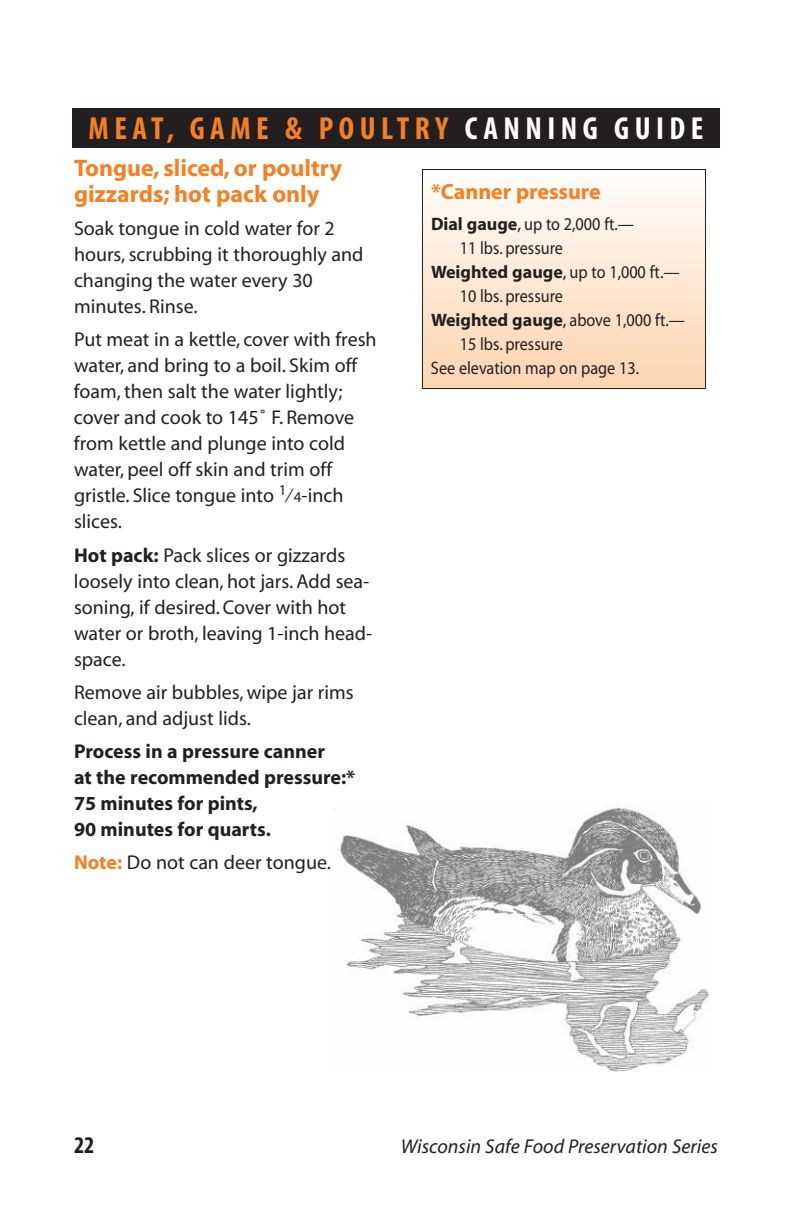
<style>
.page{position:relative;width:792px;height:1224px;background:#fff}
.page>*{position:absolute;margin:0;border:0;box-sizing:border-box;transform-origin:0 0}
.t1{font:700 condensed 32px "Myriad";letter-spacing:.17em;color:#f57f21}
.t2{font:700 24px/26px "Myriad";color:#f57f21}
.t3{font:700 condensed 24px "Myriad";color:#231f20}
.t4{font:700 22px "Myriad";color:#f57f21}
.t5{font:20px/26px "Myriad";color:#231f20}
.t6{font:700 20px/26px "Myriad";color:#231f20}
.t7{font:italic 20px "Myriad";color:#231f20}
.t8{font:18px "Myriad";color:#231f20}
.t9{font:18px "Myriad";color:#231f20;scale:.9 1}
.s1{color:#fff}
.s2{font-size:15px}
.s3{font-weight:700}
.s4{font-weight:700;color:#f57f21}
</style>
<div class="page">
<div style="left:72px;top:108px;width:648px;height:39px;background:#231f20"></div>
<img style="left:332px;top:805px;width:377px;height:267px">
<div style="left:422px;top:170px;width:284px;height:218px;background:linear-gradient(to bottom,#fefefc,#fdd4b0)"></div>
<div style="left:422px;top:169px;width:284px;height:220px;border:1px solid #231f20"></div>
<h1 class="t1" style="left:89px;top:117px;width:616px">MEAT, GAME &amp; POULTRY <span class="s1">CANNING GUIDE</span></h1>
<p class="t2" style="left:74px;top:157px;width:269px">Tongue, sliced, or poultry gizzards; hot pack only</p>
<p class="t5" style="left:74px;top:217px;width:291px">Soak tongue in cold water for 2 hours, scrubbing it thoroughly and changing the water every 30 minutes. Rinse.</p>
<p class="t5" style="left:74px;top:328px;width:304px">Put meat in a kettle, cover with fresh water, and bring to a boil. Skim off foam, then salt the water lightly; cover and cook to 145˚ F. Remove from kettle and plunge into cold water, peel off skin and trim off gristle. Slice tongue into <sup>1</sup>⁄<span class="s2">4</span>-inch slices.</p>
<p class="t5" style="left:74px;top:544px;width:300px"><span class="s3">Hot pack:</span> Pack slices or gizzards loosely into clean, hot jars. Add sea&shy;soning, if desired. Cover with hot water or broth, leaving 1-inch head&shy;space.</p>
<p class="t5" style="left:74px;top:681px;width:281px">Remove air bubbles, wipe jar rims clean, and adjust lids.</p>
<p class="t6" style="left:74px;top:740px;width:283px">Process in a pressure canner<br>at the recommended pressure:*<br>75 minutes for pints,<br>90 minutes for quarts.</p>
<p class="t5" style="left:74px;top:851px;width:258px"><span class="s4">Note:</span> Do not can deer tongue.</p>
<p class="t4" style="left:431px;top:183px;width:171px">*Canner pressure</p>
<p class="t8" style="left:431px;top:217px;width:205px"><span class="s3">Dial gauge</span>, up to 2,000 ft.—</p>
<p class="t9" style="left:460px;top:241px;width:116px">11 lbs. pressure</p>
<p class="t8" style="left:431px;top:265px;width:250px"><span class="s3">Weighted gauge</span>, up to 1,000 ft.—</p>
<p class="t9" style="left:460px;top:289px;width:116px">10 lbs. pressure</p>
<p class="t8" style="left:431px;top:313px;width:256px"><span class="s3">Weighted gauge</span>, above 1,000 ft.—</p>
<p class="t9" style="left:460px;top:337px;width:116px">15 lbs. pressure</p>
<p class="t9" style="left:431px;top:361px;width:233px">See elevation map on page 13.</p>
<p class="t3" style="left:74px;top:1136px;width:22px">22</p>
<p class="t7" style="left:401px;top:1138px;width:319px">Wisconsin Safe Food Preservation Series</p>
</div>
